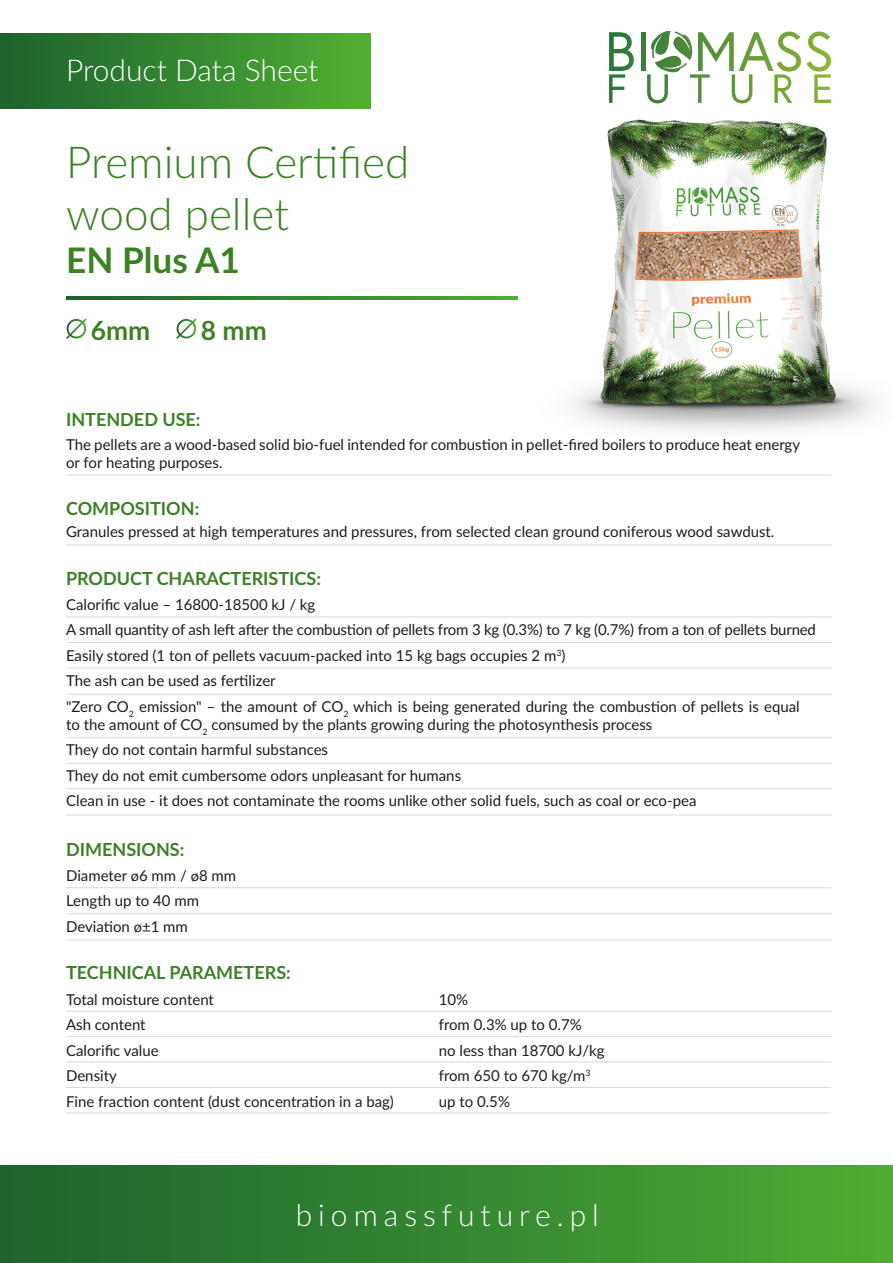
<style>
.page{position:relative;width:893px;height:1263px;background:#fff}
.page>*{position:absolute;margin:0;border:0;box-sizing:border-box;transform-origin:0 0}
.t1{font:300 43.95px/52.8px "Lato";color:#3c8225}
.t2{font:700 35.25px "Lato";color:#3c8225}
.t3{font:300 30px "Lato";letter-spacing:.2em;color:#fff}
.t4{font:300 30px "Lato";color:#fff}
.t5{font:700 26.4px "Lato";color:#3c8225}
.t6{font:700 18px "Lato";color:#3c8225}
.t7{font:15px/25.5px "Lato";color:#1d1d1b}
.s1{font-family:"Myriad Pro"}
</style>
<div class="page">
<div style="left:0;top:1166px;width:893px;height:97px;background:linear-gradient(to right,#1c622e,#4fab33)"></div>
<svg style="left:66px;top:296px;width:420px;height:3px"></svg>
<svg style="left:66px;top:318px;width:21px;height:21px"></svg>
<hr style="left:66px;top:475px;width:766px;height:1px;background:#dadada">
<hr style="left:66px;top:544px;width:766px;height:1px;background:#dadada">
<hr style="left:66px;top:814px;width:766px;height:1px;background:#dadada">
<hr style="left:66px;top:616px;width:766px;height:1px;background:#dadada">
<hr style="left:66px;top:887px;width:766px;height:1px;background:#dadada">
<hr style="left:66px;top:913px;width:766px;height:1px;background:#dadada">
<hr style="left:66px;top:940px;width:766px;height:1px;background:#dadada">
<hr style="left:66px;top:642px;width:766px;height:1px;background:#dadada">
<hr style="left:66px;top:667px;width:766px;height:1px;background:#dadada">
<hr style="left:66px;top:737px;width:766px;height:1px;background:#dadada">
<hr style="left:66px;top:763px;width:766px;height:1px;background:#dadada">
<hr style="left:66px;top:788px;width:766px;height:1px;background:#dadada">
<hr style="left:66px;top:694px;width:766px;height:1px;background:#dadada">
<hr style="left:66px;top:1036px;width:766px;height:1px;background:#dadada">
<hr style="left:66px;top:1061px;width:765px;height:1px;background:#dadada">
<hr style="left:66px;top:1087px;width:765px;height:1px;background:#dadada">
<hr style="left:66px;top:1112px;width:765px;height:1px;background:#dadada">
<hr style="left:66px;top:1011px;width:766px;height:1px;background:#dadada">
<div style="left:0;top:34px;width:370px;height:75px;background:linear-gradient(to right,#1b612e,#52af33)"></div>
<div style="left:641px;top:32px;width:5px;height:39px;background:#397e3a"></div>
<svg style="left:609px;top:32px;width:25px;height:57px"></svg>
<svg style="left:807px;top:32px;width:24px;height:57px"></svg>
<svg style="left:647px;top:31px;width:154px;height:58px"></svg>
<img style="left:486px;top:89px;width:391px;height:342px">
<svg style="left:176px;top:318px;width:21px;height:21px"></svg>
<h3 class="t4" style="left:66px;top:49px;width:254px">Product Data Sheet</h3>
<h1 class="t1" style="left:66px;top:134px;width:345px">Premium Certified wood pellet</h1>
<h2 class="t2" style="left:66px;top:234px;width:175px">EN Plus A1</h2>
<h3 class="t5" style="left:91px;top:311px;width:61px">6mm</h3>
<h3 class="t5" style="left:201px;top:311px;width:67px">8 mm</h3>
<p class="t6" style="left:66px;top:406px;width:136px">INTENDED USE:</p>
<p class="t7" style="left:66px;top:435px;width:735px;line-height:18px">The pellets are a wood-based solid bio-fuel intended for combustion in pellet-fired boilers to produce heat energy or for heating purposes.</p>
<p class="t6" style="left:66px;top:495px;width:135px">COMPOSITION:</p>
<p class="t7" style="left:66px;top:518px;width:710px">Granules pressed at high temperatures and pressures, from selected clean ground coniferous wood sawdust.</p>
<p class="t6" style="left:66px;top:565px;width:256px">PRODUCT CHARACTERISTICS:</p>
<p class="t7" style="left:66px;top:591px;width:751px">Calorific value – 16800-18500 kJ / kg<br>A small quantity of ash left after the combustion of pellets from 3 kg (0.3%) to 7 kg (0.7%) from a ton of pellets burned Easily stored (1 ton of pellets vacuum-packed into 15 kg bags occupies 2 m<sup>3</sup>)<br>The ash can be used as fertilizer<br>"Zero CO<sub>2</sub> emission" – the amount of CO<sub>2</sub> which is being generated during the combustion of pellets is equal</p>
<p class="t7" style="left:66px;top:711px;width:632px">to the amount of CO<sub>2</sub> consumed by the plants growing during the photosynthesis process<br>They do not contain harmful substances<br>They do not emit cumbersome odors unpleasant for humans<br>Clean in use - it does not contaminate the rooms unlike other solid fuels, such as coal or eco-pea</p>
<p class="t6" style="left:66px;top:836px;width:120px">DIMENSIONS:</p>
<p class="t7" style="left:66px;top:862px;width:172px">Diameter <span class="s1">ø</span>6 mm / <span class="s1">ø</span>8 mm<br>Length up to 40 mm<br>Deviation <span class="s1">ø</span>±1 mm</p>
<p class="t6" style="left:66px;top:959px;width:226px">TECHNICAL PARAMETERS:</p>
<p class="t7" style="left:66px;top:986px;width:329px">Total moisture content<br>Ash content<br>Calorific value<br>Density<br>Fine fraction content (dust concentration in a bag)</p>
<p class="t7" style="left:439px;top:986px;width:167px">10%<br>from 0.3% up to 0.7%<br>no less than 18700 kJ/kg from 650 to 670 kg/m<sup>3 </sup>up to 0.5%</p>
<h3 class="t3" style="left:296px;top:1195px;width:305px">biomassfuture.pl</h3>
</div>
